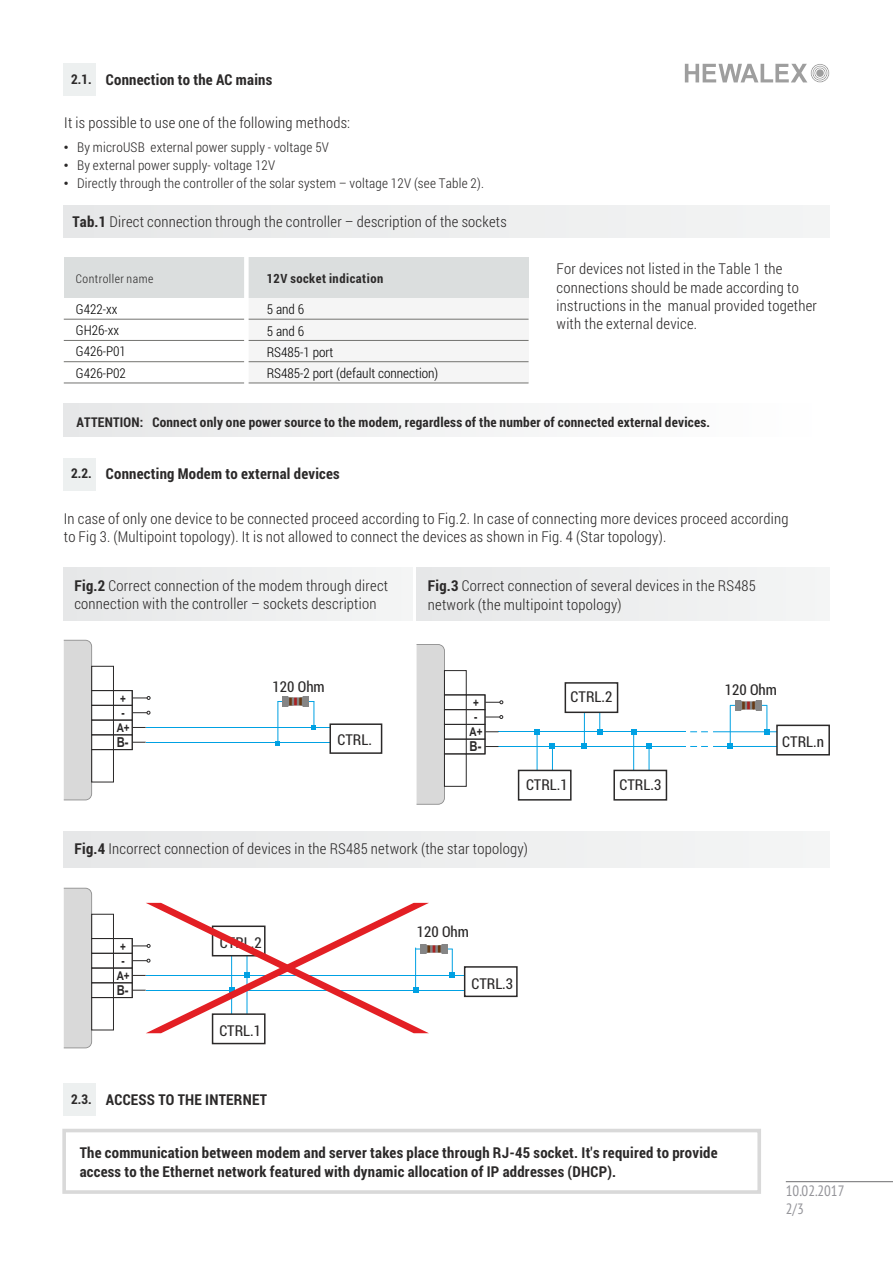
<style>
.page{position:relative;width:893px;height:1263px;background:#fff}
.page>*{position:absolute;margin:0;border:0;box-sizing:border-box;transform-origin:0 0}
.t1{font:300 15px/18.1px "Roboto Condensed";letter-spacing:.015em;color:#2b2929}
.t2{font:700 15px/19.5px "Roboto Condensed";letter-spacing:.015em;color:#2b2929}
.t3{font:15px "Roboto Condensed";color:#2b2929}
.t4{font:condensed 15px "PT Sans";color:#949499}
.t5{font:700 13.8px "Arial Narrow";color:#2b2929}
.t6{font:300 13.5px "Roboto Condensed";letter-spacing:.015em;color:#2b2929}
.t7{font:700 13.5px "Roboto Condensed";letter-spacing:.015em;color:#2b2929}
.t8{font:300 13.5px/21.3px "Roboto Condensed";color:#000}
.t9{font:700 12.75px "Roboto Condensed";letter-spacing:.04em;color:#2b2929}
.t10{font:700 12.15px "Arial Narrow";color:#2b2929}
.t11{font:300 12px "Roboto Condensed";letter-spacing:.04em;color:#2b2929}
.s1{font-size:13.5px}
.s2{font-family:"Arial";font-weight:400}
.s3{font-weight:700}
</style>
<div class="page">
<div style="left:64px;top:404px;width:765px;height:32px;background:#f3f3f4"></div>
<hr style="left:786px;top:1181px;width:107px;height:1px;background:#6e6e70">
<div style="left:64px;top:64px;width:32px;height:32px;background:#edf0f0"></div>
<div style="left:64px;top:205px;width:765px;height:33px;background:#ecedee"></div>
<div style="left:246px;top:298px;width:283px;height:85px;background:#f5f5f5"></div>
<div style="left:64px;top:257px;width:465px;height:41px;background:#dbdede"></div>
<hr style="left:64px;top:319px;width:465px;height:1px;background:#737370">
<hr style="left:64px;top:340px;width:465px;height:1px;background:#737370">
<hr style="left:64px;top:361px;width:465px;height:1px;background:#737370">
<hr style="left:64px;top:383px;width:465px;height:1px;background:#737370">
<div style="left:244px;top:249px;width:5px;height:146px;background:#fff"></div>
<div style="left:64px;top:458px;width:32px;height:32px;background:#edf0f0"></div>
<div style="left:64px;top:568px;width:349px;height:52px;background:#edeeef"></div>
<hr style="left:146px;top:727px;width:184px;height:1px;background:#00a1e3">
<div style="left:64px;top:640px;width:28px;height:160px;background:#d9d9d9"></div>
<div style="left:113px;top:690px;width:19px;height:60px;border:1px solid #2b2929"></div>
<svg style="left:133px;top:727px;width:13px;height:1px"></svg>
<svg style="left:133px;top:742px;width:13px;height:1px"></svg>
<svg style="left:133px;top:711px;width:17px;height:3px"></svg>
<svg style="left:133px;top:696px;width:17px;height:4px"></svg>
<div style="left:92px;top:705px;width:40px;height:15px;border:1px solid #2b2929"></div>
<div style="left:92px;top:720px;width:40px;height:15px;border:1px solid #2b2929"></div>
<div style="left:92px;top:749px;width:22px;height:33px;border:1px solid #2b2929"></div>
<div style="left:92px;top:666px;width:22px;height:25px;border:1px solid #2b2929"></div>
<hr style="left:146px;top:742px;width:184px;height:1px;background:#00a1e3">
<hr style="left:278px;top:701px;width:1px;height:43px;background:#00a1e3">
<svg style="left:275px;top:741px;width:5px;height:5px"></svg>
<svg style="left:311px;top:701px;width:5px;height:29px"></svg>
<hr style="left:277px;top:701px;width:37px;height:1px;background:#00a1e3">
<svg style="left:329px;top:723px;width:54px;height:31px"></svg>
<img style="left:283px;top:697px;width:26px;height:9px">
<hr style="left:713px;top:731px;width:67px;height:1px;background:#00a1e3">
<hr style="left:713px;top:746px;width:67px;height:1px;background:#00a1e3">
<hr style="left:498px;top:731px;width:188px;height:1px;background:#00a1e3">
<hr style="left:498px;top:746px;width:188px;height:1px;background:#00a1e3">
<hr style="left:537px;top:732px;width:1px;height:43px;background:#00a1e3">
<svg style="left:535px;top:729px;width:5px;height:5px"></svg>
<hr style="left:633px;top:732px;width:1px;height:43px;background:#00a1e3">
<svg style="left:631px;top:729px;width:5px;height:5px"></svg>
<hr style="left:584px;top:705px;width:1px;height:43px;background:#00a1e3">
<svg style="left:582px;top:744px;width:5px;height:5px"></svg>
<svg style="left:564px;top:682px;width:55px;height:52px"></svg>
<svg style="left:517px;top:744px;width:55px;height:57px"></svg>
<svg style="left:613px;top:744px;width:55px;height:57px"></svg>
<svg style="left:690px;top:731px;width:18px;height:1px"></svg>
<svg style="left:690px;top:746px;width:18px;height:1px"></svg>
<hr style="left:730px;top:705px;width:1px;height:43px;background:#00a1e3">
<svg style="left:728px;top:744px;width:5px;height:5px"></svg>
<svg style="left:764px;top:705px;width:5px;height:29px"></svg>
<svg style="left:775px;top:724px;width:55px;height:32px"></svg>
<hr style="left:730px;top:705px;width:37px;height:1px;background:#00a1e3">
<img style="left:735px;top:700px;width:27px;height:10px">
<div style="left:417px;top:644px;width:28px;height:161px;background:#d9d9d9"></div>
<div style="left:466px;top:695px;width:19px;height:59px;border:1px solid #2b2929"></div>
<svg style="left:485px;top:731px;width:13px;height:1px"></svg>
<svg style="left:485px;top:746px;width:13px;height:1px"></svg>
<svg style="left:485px;top:715px;width:18px;height:4px"></svg>
<svg style="left:485px;top:701px;width:18px;height:3px"></svg>
<div style="left:444px;top:709px;width:41px;height:15px;border:1px solid #2b2929"></div>
<div style="left:444px;top:724px;width:41px;height:15px;border:1px solid #2b2929"></div>
<div style="left:444px;top:739px;width:41px;height:15px;border:1px solid #2b2929"></div>
<div style="left:444px;top:695px;width:41px;height:15px;border:1px solid #2b2929"></div>
<div style="left:444px;top:754px;width:22px;height:32px;border:1px solid #2b2929"></div>
<div style="left:444px;top:670px;width:22px;height:25px;border:1px solid #2b2929"></div>
<div style="left:417px;top:568px;width:412px;height:52px;background:#edeeee"></div>
<hr style="left:146px;top:975px;width:319px;height:1px;background:#00a1e3">
<hr style="left:146px;top:990px;width:319px;height:1px;background:#00a1e3">
<svg style="left:463px;top:966px;width:55px;height:32px"></svg>
<svg style="left:450px;top:950px;width:5px;height:28px"></svg>
<hr style="left:415px;top:949px;width:38px;height:1px;background:#00a1e3">
<img style="left:429px;top:944px;width:18px;height:10px">
<div style="left:64px;top:831px;width:765px;height:36px;background:#edeeef"></div>
<div style="left:64px;top:888px;width:28px;height:160px;background:#d9d9d9"></div>
<div style="left:113px;top:938px;width:19px;height:60px;border:1px solid #2b2929"></div>
<svg style="left:133px;top:903px;width:296px;height:142px"></svg>
<div style="left:92px;top:953px;width:40px;height:15px;border:1px solid #2b2929"></div>
<div style="left:92px;top:968px;width:40px;height:15px;border:1px solid #2b2929"></div>
<div style="left:92px;top:997px;width:22px;height:33px;border:1px solid #2b2929"></div>
<div style="left:92px;top:914px;width:22px;height:25px;border:1px solid #2b2929"></div>
<div style="left:64px;top:1083px;width:32px;height:33px;background:#edf0f0"></div>
<svg style="left:685px;top:64px;width:144px;height:18px"></svg>
<div style="left:816px;top:69px;width:8px;height:8px;background:#9e9e9e;border-radius:50%"></div>
<div style="left:62px;top:1129px;width:699px;height:65px;border:4px solid #d9d9d9"></div>
<p class="t2" style="left:71px;top:69px;width:203px"><span class="s1">2.1.</span> Connection to the AC mains</p>
<p class="t1" style="left:64px;top:113px;width:287px">It is possible to use one of the following methods:</p>
<p class="t6" style="left:64px;top:138px;width:267px"><span class="s2">•</span> By microUSB external power supply - voltage 5V</p>
<p class="t6" style="left:64px;top:156px;width:213px"><span class="s2">•</span> By external power supply- voltage 12V</p>
<p class="t6" style="left:64px;top:173px;width:422px"><span class="s2">•</span> Directly through the controller of the solar system – voltage 12V (see Table 2).</p>
<p class="t1" style="left:72px;top:212px;width:436px"><span class="s3">Tab.1</span> Direct connection through the controller – description of the sockets</p>
<p class="t1" style="left:557px;top:259px;width:262px">For devices not listed in the Table 1 the connections should be made according to instructions in the manual provided together with the external device.</p>
<p class="t9" style="left:267px;top:270px;width:118px">12V socket indication</p>
<p class="t8" style="left:267px;top:298px;width:173px">5 and 6<br>5 and 6<br>RS485-1 port<br>RS485-2 port (default connection)</p>
<p class="t7" style="left:77px;top:413px;width:635px">ATTENTION: Connect only one power source to the modem, regardless of the number of connected external devices.</p>
<p class="t2" style="left:71px;top:463px;width:270px"><span class="s1">2.2.</span> Connecting Modem to external devices</p>
<p class="t1" style="left:64px;top:509px;width:726px">In case of only one device to be connected proceed according to Fig.2. In case of connecting more devices proceed according to Fig 3. (Multipoint topology). It is not allowed to connect the devices as shown in Fig. 4 (Star topology).</p>
<p class="t1" style="left:74px;top:576px;width:315px"><span class="s3">Fig.2</span> Correct connection of the modem through direct connection with the controller – sockets description</p>
<p class="t11" style="left:76px;top:271px;width:79px">Controller name</p>
<p class="t8" style="left:76px;top:298px;width:52px">G422-xx<br>GH26-xx<br>G426-P01<br>G426-P02</p>
<p class="t1" style="left:428px;top:576px;width:330px"><span class="s3">Fig.3</span> Correct connection of several devices in the RS485 network (the multipoint topology)</p>
<p class="t10" style="left:120px;top:694px;width:7px">+</p>
<p class="t10" style="left:117px;top:723px;width:14px">A+</p>
<p class="t5" style="left:117px;top:737px;width:13px">B-</p>
<p class="t10" style="left:121px;top:708px;width:5px">-</p>
<p class="t3" style="left:273px;top:676px;width:54px">120 Ohm</p>
<p class="t3" style="left:338px;top:730px;width:36px">CTRL.</p>
<p class="t10" style="left:473px;top:698px;width:7px">+</p>
<p class="t10" style="left:470px;top:727px;width:14px">A+</p>
<p class="t5" style="left:470px;top:741px;width:13px">B-</p>
<p class="t10" style="left:474px;top:712px;width:5px">-</p>
<p class="t3" style="left:571px;top:687px;width:43px">CTRL.2</p>
<p class="t3" style="left:526px;top:774px;width:43px">CTRL.1</p>
<p class="t3" style="left:619px;top:774px;width:43px">CTRL.3</p>
<p class="t1" style="left:74px;top:839px;width:455px"><span class="s3">Fig.4</span> Incorrect connection of devices in the RS485 network (the star topology)</p>
<p class="t3" style="left:725px;top:679px;width:54px">120 Ohm</p>
<p class="t3" style="left:782px;top:731px;width:43px">CTRL.n</p>
<p class="t10" style="left:120px;top:942px;width:7px">+</p>
<p class="t10" style="left:117px;top:971px;width:14px">A+</p>
<p class="t5" style="left:117px;top:985px;width:13px">B-</p>
<p class="t10" style="left:121px;top:956px;width:5px">-</p>
<p class="t3" style="left:220px;top:932px;width:43px">CTRL.2</p>
<p class="t3" style="left:219px;top:1020px;width:43px">CTRL.1</p>
<p class="t2" style="left:71px;top:1089px;width:197px"><span class="s1">2.3.</span> ACCESS TO THE INTERNET</p>
<p class="t3" style="left:417px;top:921px;width:54px">120 Ohm</p>
<p class="t3" style="left:471px;top:973px;width:43px">CTRL.3</p>
<p class="t2" style="left:80px;top:1142px;width:639px">The communication between modem and server takes place through RJ-45 socket. It's required to provide access to the Ethernet network featured with dynamic allocation of IP addresses (DHCP).</p>
<p class="t4" style="left:786px;top:1185px;width:60px">10.02.2017</p>
<p class="t4" style="left:786px;top:1203px;width:19px">2/3</p>
</div>
